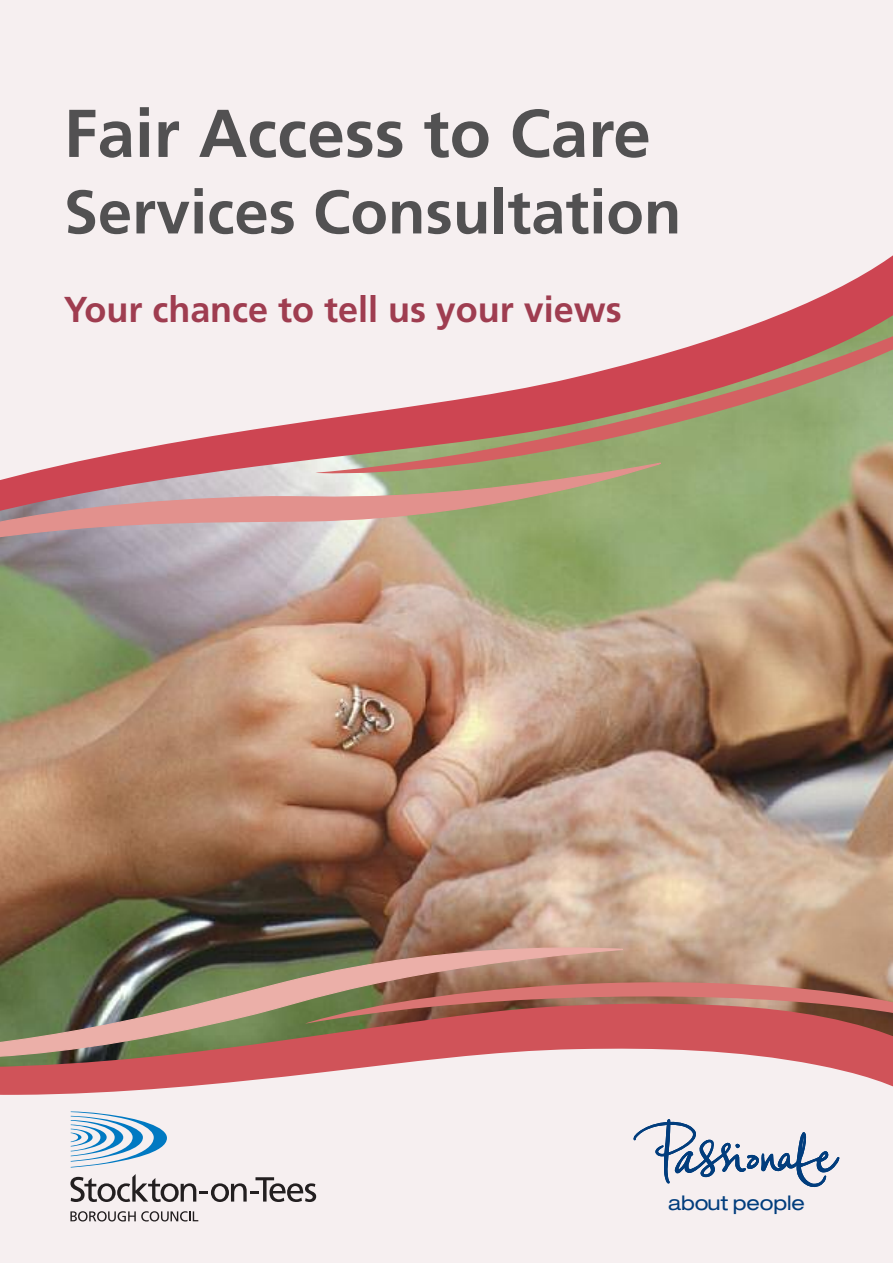
<style>
.page{position:relative;width:893px;height:1263px;background:#f6eff0}
.page>*{position:absolute;margin:0;border:0;box-sizing:border-box;transform-origin:0 0}
.t1{font:700 67.5px "Frutiger";color:#525152}
.t2{font:700 61.5px "Frutiger";color:#525152}
.t3{font:700 36px "Frutiger";color:#9f3d50}
.t4{font:expanded 20.1px "Helvetica Neue";letter-spacing:-.005em;color:#013d7d}
</style>
<div class="page">
<img style="left:0;top:542px;width:893px;height:436px">
<svg style="left:625px;top:978px;width:268px;height:25px;background:#bc786b"></svg>
<svg style="left:0;top:1003px;width:893px;height:130px"></svg>
<img style="left:0;top:938px;width:625px;height:139px">
<svg style="left:70px;top:1174px;width:246px;height:28px"></svg>
<svg style="left:70px;top:1211px;width:128px;height:10px"></svg>
<svg style="left:71px;top:1111px;width:96px;height:56px"></svg>
<svg style="left:633px;top:1117px;width:207px;height:70px"></svg>
<svg style="left:76px;top:255px;width:817px;height:287px"></svg>
<svg style="left:0;top:462px;width:662px;height:92px;background:#bba18f"></svg>
<h1 class="t1" style="left:64px;top:106px;width:588px">Fair Access to Care</h1>
<h2 class="t2" style="left:64px;top:187px;width:619px">Services Consultation</h2>
<p class="t3" style="left:64px;top:295px;width:559px">Your chance to tell us your views</p>
<p class="t4" style="left:668px;top:1196px;width:138px">about people</p>
</div>
